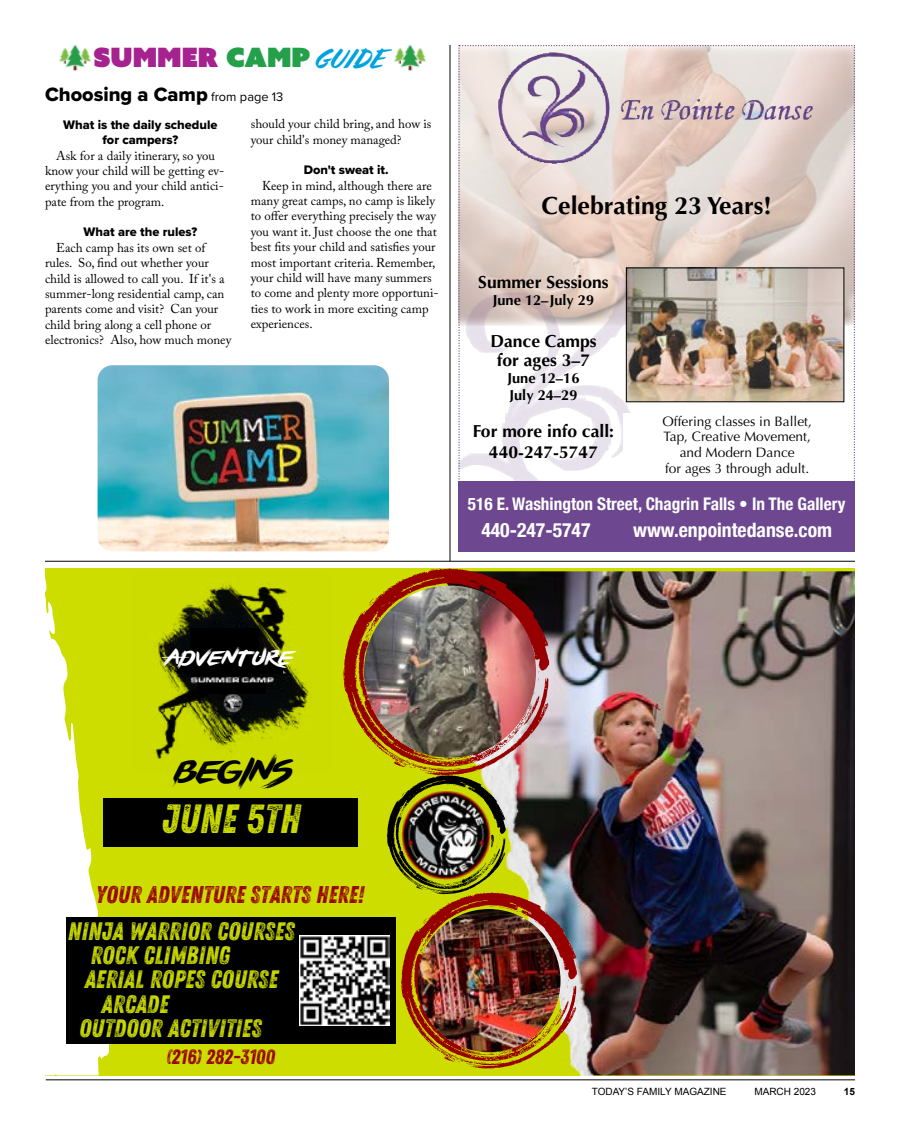
<style>
.page{position:relative;width:900px;height:1125px;background:#fff}
.page>*{position:absolute;margin:0;border:0;box-sizing:border-box;transform-origin:0 0}
.t1{font:44.38px "BRUSHSTRIKE";letter-spacing:-.03em;color:#000}
.t2{font:40.75px "Zing Rust G2 Base";color:#cddd00}
.t3{font:28.5px "BRUSHSTRIKE";color:#fefefe}
.t4{font:26.62px "Azo Sans Uber";color:#a6228e}
.t5{font:25.25px "Zing Rust G2 Base";color:#cddd00}
.t6{font:700 24.88px "Optima";color:#000}
.t7{font:24.12px "Zing Rust G2 Base";color:#970000}
.t8{font:20.62px "Zing Rust G2 Base";color:#970000}
.t9{font:20px "Proxima Nova Extrabld";color:#000}
.t10{font:700 condensed 19.88px "Helvetica Neue";color:#fff}
.t11{font:700 17.5px/18.5px "Optima";color:#000;text-align:center}
.t12{font:700 condensed 17.38px "Helvetica Neue";color:#fff}
.t13{font:700 14.5px/17.5px "Optima";color:#000}
.t14{font:13.62px/15.5px "Optima";color:#000;text-align:center}
.t15{font:12.75px/15.4px "Adobe Caslon Pro";color:#000}
.t16{font:12.75px/15.4px "Proxima Nova Extrabld";color:#000;text-align:center}
.t17{font:10px "Arial";color:#000}
.t18{font:700 10px "Arial";color:#000}
.s1{color:#25a04a}
.s2{font-family:"Cortado";font-size:26.75px;color:#00a3de}
.s3{font-family:"Proxima Nova";font-size:12.75px}
</style>
<div class="page">
<hr style="left:46px;top:1080px;width:809px;height:1px;background:#000">
<div style="left:45px;top:568px;width:810px;height:507px;background:#cddd00"></div>
<img style="left:586px;top:571px;width:269px;height:504px">
<svg style="left:259px;top:571px;width:327px;height:473px"></svg>
<img style="left:549px;top:624px;width:97px;height:451px">
<img style="left:387px;top:775px;width:190px;height:294px">
<svg style="left:343px;top:568px;width:206px;height:207px"></svg>
<div style="left:104px;top:798px;width:254px;height:49px;background:#000"></div>
<img style="left:155px;top:571px;width:177px;height:201px">
<div style="left:198px;top:683px;width:68px;height:11px;background:#000"></div>
<div style="left:177px;top:657px;width:106px;height:17px;background:#000"></div>
<div style="left:190px;top:628px;width:69px;height:48px;background:#000"></div>
<svg style="left:45px;top:577px;width:73px;height:498px"></svg>
<div style="left:66px;top:917px;width:330px;height:126px;background:#000"></div>
<img style="left:417px;top:909px;width:144px;height:143px;border-radius:72px">
<img style="left:364px;top:586px;width:172px;height:172px;border-radius:86px">
<img style="left:300px;top:936px;width:90px;height:90px">
<img style="left:59px;top:45px;width:33px;height:26px">
<img style="left:394px;top:45px;width:33px;height:26px">
<hr style="left:450px;top:45px;width:1px;height:516px;background:#000">
<hr style="left:45px;top:561px;width:810px;height:1px;background:#000">
<img style="left:98px;top:365px;width:291px;height:186px">
<svg style="left:458px;top:45px;width:397px;height:438px"></svg>
<div style="left:458px;top:483px;width:397px;height:69px;background:#6d478f"></div>
<div style="left:624px;top:413px;width:227px;height:65px;background:#fff"></div>
<img style="left:628px;top:270px;width:214px;height:130px">
<h3 class="t4" style="left:94px;top:39px;width:292px">SUMMER <span class="s1">CAMP</span> <span class="s2">GUIDE</span></h3>
<h3 class="t9" style="left:45px;top:79px;width:240px">Choosing a Camp <span class="s3">from page 13</span></h3>
<p class="t16" style="left:63px;top:117px;width:156px">What is the daily schedule for campers?</p>
<p class="t15" style="left:45px;top:148px;width:181px;text-indent:11px">Ask for a daily itinerary, so you know your child will be getting ev&shy;erything you and your child antici&shy;pate from the program.</p>
<p class="t16" style="left:83px;top:224px;width:115px">What are the rules?</p>
<p class="t15" style="left:45px;top:240px;width:188px;text-indent:11px">Each camp has its own set of rules. So, find out whether your child is allowed to call you. If it's a summer-long residential camp, can parents come and visit? Can your child bring along a cell phone or electronics? Also, how much money</p>
<p class="t15" style="left:251px;top:116px;width:182px">should your child bring, and how is your child's money managed?</p>
<p class="t16" style="left:304px;top:162px;width:86px">Don't sweat it.</p>
<p class="t15" style="left:251px;top:178px;width:189px;text-indent:11px">Keep in mind, although there are many great camps, no camp is likely to offer everything precisely the way you want it. Just choose the one that best fits your child and satisfies your most important criteria. Remember, your child will have many summers to come and plenty more opportuni&shy;ties to work in more exciting camp experiences.</p>
<h3 class="t6" style="left:542px;top:191px;width:232px">Celebrating 23 Years!</h3>
<h3 class="t11" style="left:478px;top:273px;width:132px">Summer Sessions</h3>
<p class="t13" style="left:493px;top:292px;width:103px">June 12–July 29</p>
<h3 class="t11" style="left:490px;top:332px;width:108px">Dance Camps for ages 3–7</h3>
<p class="t13" style="left:508px;top:369px;width:74px">June 12–16<br>July 24–29</p>
<h3 class="t11" style="left:473px;top:421px;width:143px;line-height:21px">For more info call:<br>440-247-5747</h3>
<p class="t14" style="left:663px;top:414px;width:151px">Offering classes in Ballet,<br>Tap, Creative Movement, and Modern Dance<br>for ages 3 through adult.</p>
<h3 class="t12" style="left:468px;top:489px;width:379px">516 E. Washington Street, Chagrin Falls • In The Gallery</h3>
<h3 class="t10" style="left:481px;top:513px;width:111px">440-247-5747</h3>
<h3 class="t10" style="left:633px;top:513px;width:200px">www.enpointedanse.com</h3>
<h3 class="t3" style="left:166px;top:638px;width:128px">ADVENTURE</h3>
<h1 class="t1" style="left:175px;top:740px;width:120px">BEGINS</h1>
<h2 class="t2" style="left:161px;top:795px;width:141px">JUNE 5TH</h2>
<h3 class="t7" style="left:96px;top:880px;width:270px">YOUR ADVENTURE STARTS HERE!</h3>
<h3 class="t5" style="left:68px;top:916px;width:228px">NINJA WARRIOR COURSES</h3>
<h3 class="t5" style="left:90px;top:941px;width:141px">ROCK CLIMBING</h3>
<h3 class="t5" style="left:85px;top:965px;width:195px">AERIAL ROPES COURSE</h3>
<h3 class="t5" style="left:102px;top:989px;width:69px">ARCADE</h3>
<h3 class="t5" style="left:79px;top:1014px;width:184px">OUTDOOR ACTIVITIES</h3>
<h3 class="t8" style="left:167px;top:1045px;width:110px">(216) 282-3100</h3>
<p class="t17" style="left:592px;top:1085px;width:136px">TODAY’S FAMILY MAGAZINE</p>
<p class="t17" style="left:754px;top:1085px;width:63px">MARCH 2023</p>
<p class="t18" style="left:844px;top:1085px;width:13px">15</p>
</div>
